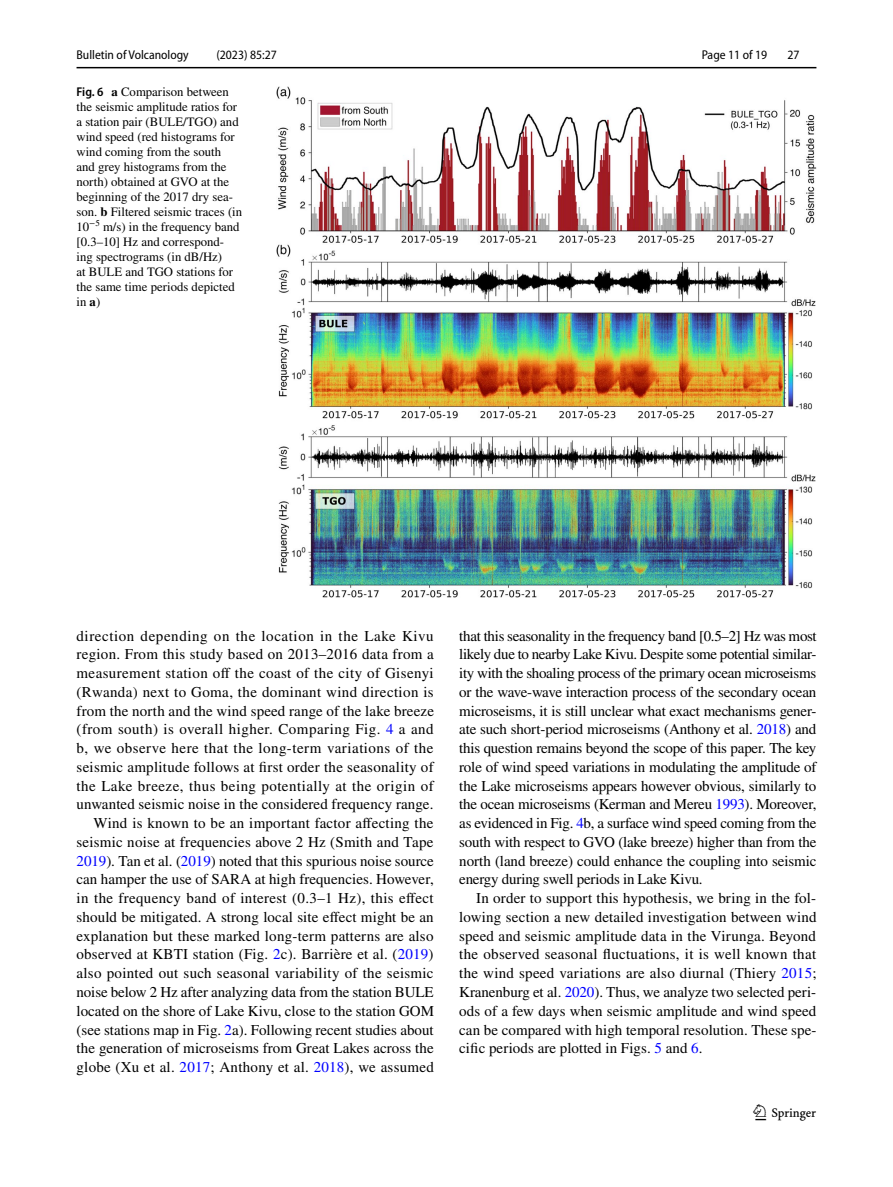
<style>
.page{position:relative;width:893px;height:1187px;background:#fff}
.page>*{position:absolute;margin:0;border:0;box-sizing:border-box;transform-origin:0 0}
.t1{font:22.5px "Springnew Regular 3";color:#000}
.t2{font:15px/18.8px "STIX";letter-spacing:.015em;color:#000;text-align:justify}
.t3{font:12.75px/15px "STIX";color:#000}
.t4{font:semi-condensed 12.75px "Myriad Pro";color:#000}
.s1{font-family:"Myriad Pro";font-weight:600;font-stretch:semi-condensed}
.s2{font-weight:700}
.s3{color:#00f}
</style>
<div class="page">
<hr style="left:77px;top:67px;width:739px;height:1px;background:#000">
<img style="left:276px;top:87px;width:540px;height:510px">
<p class="t4" style="left:77px;top:48px;width:114px">Bulletin of Volcanology</p>
<p class="t4" style="left:216px;top:48px;width:62px">(2023) 85:27</p>
<p class="t3" style="left:77px;top:85px;width:167px"><span class="s1">Fig. 6</span> <span class="s2">a</span> Comparison between the seismic amplitude ratios for a station pair (BULE/TGO) and wind speed (red histograms for wind coming from the south and grey histograms from the north) obtained at GVO at the beginning of the 2017 dry sea&shy;son. <span class="s2">b</span> Filtered seismic traces (in<br>10<sup>−5</sup> m/s) in the frequency band [0.3–10] Hz and correspond&shy;ing spectrograms (in dB/Hz)<br>at BULE and TGO stations for the same time periods depicted in <span class="s2">a</span>)</p>
<p class="t4" style="left:702px;top:48px;width:67px">Page 11 of 19</p>
<p class="t4" style="left:787px;top:48px;width:14px">27</p>
<p class="t2" style="left:77px;top:627px;width:359px;text-align:right">direction depending on the location in the Lake Kivu region. From this study based on 2013–2016 data from a measurement station off the coast of the city of Gisenyi (Rwanda) next to Goma, the dominant wind direction is from the north and the wind speed range of the lake breeze (from south) is overall higher. Comparing Fig. <span class="s3">4</span> a and b, we observe here that the long-term variations of the seismic amplitude follows at first order the seasonality of the Lake breeze, thus being potentially at the origin of unwanted seismic noise in the considered frequency range.<br>Wind is known to be an important factor affecting the seismic noise at frequencies above 2 Hz (Smith and Tape <span class="s3">2019</span>). Tan et al. (<span class="s3">2019</span>) noted that this spurious noise source can hamper the use of SARA at high frequencies. However, in the frequency band of interest (0.3–1 Hz), this effect should be mitigated. A strong local site effect might be an explanation but these marked long-term patterns are also observed at KBTI station (Fig. <span class="s3">2</span>c). Barrière et al. (<span class="s3">2019</span>) also pointed out such seasonal variability of the seismic noise below 2 Hz after analyzing data from the station BULE located on the shore of Lake Kivu, close to the station GOM (see stations map in Fig. <span class="s3">2</span>a). Following recent studies about the generation of microseisms from Great Lakes across the globe (Xu et al. <span class="s3">2017</span>; Anthony et al. <span class="s3">2018</span>), we assumed</p>
<p class="t2" style="left:459px;top:627px;width:359px">that this seasonality in the frequency band [0.5–2] Hz was most likely due to nearby Lake Kivu. Despite some potential similar&shy;ity with the shoaling process of the primary ocean microseisms or the wave-wave interaction process of the secondary ocean microseisms, it is still unclear what exact mechanisms gener&shy;ate such short-period microseisms (Anthony et al. <span class="s3">2018</span>) and this question remains beyond the scope of this paper. The key role of wind speed variations in modulating the amplitude of the Lake microseisms appears however obvious, similarly to the ocean microseisms (Kerman and Mereu <span class="s3">1993</span>). Moreover, as evidenced in Fig. <span class="s3">4</span>b, a surface wind speed coming from the south with respect to GVO (lake breeze) higher than from the north (land breeze) could enhance the coupling into seismic energy during swell periods in Lake Kivu.</p>
<p class="t2" style="left:459px;top:889px;width:359px;text-indent:17px">In order to support this hypothesis, we bring in the fol&shy;lowing section a new detailed investigation between wind speed and seismic amplitude data in the Virunga. Beyond the observed seasonal fluctuations, it is well known that the wind speed variations are also diurnal (Thiery <span class="s3">2015</span>; Kranenburg et al. <span class="s3">2020</span>). Thus, we analyze two selected peri&shy;ods of a few days when seismic amplitude and wind speed can be compared with high temporal resolution. These spe&shy;cific periods are plotted in Figs. <span class="s3">5</span> and <span class="s3">6</span>.</p>
<h1 class="t1" style="left:755px;top:1104px;width:62px">1 3</h1>
</div>
